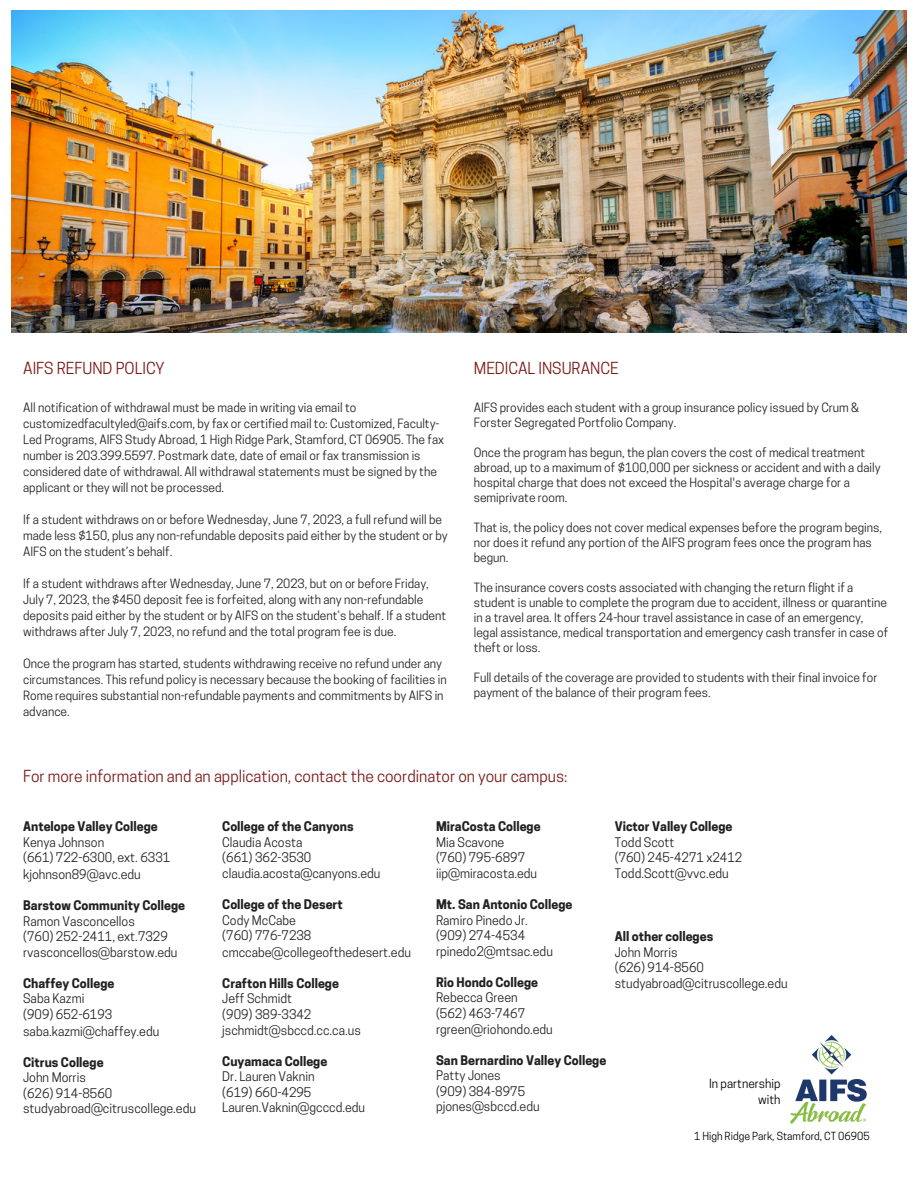
<style>
.page{position:relative;width:918px;height:1188px;background:#fff}
.page>*{position:absolute;margin:0;border:0;box-sizing:border-box;transform-origin:0 0}
.t1{font:15.6px "Cooper Hewitt";color:#7a1a17}
.t2{font:12.45px/15.6px "Cooper Hewitt";color:#222}
.t3{font:700 12.45px "Cooper Hewitt";color:#222}
.t4{font:12px/16px "Cooper Hewitt";color:#222}
.t5{font:12px/16px "Cooper Hewitt";color:#000;text-align:right}
.t6{font:10.5px "Cooper Hewitt";color:#000}
</style>
<div class="page">
<img style="left:11px;top:11px;width:896px;height:322px">
<img style="left:790px;top:1035px;width:77px;height:89px">
<h1 class="t1" style="left:23px;top:362px;width:143px">AIFS REFUND POLICY</h1>
<p class="t4" style="left:23px;top:401px;width:422px">All notification of withdrawal must be made in writing via email to customizedfacultyled@aifs.com, by fax or certified mail to: Customized, Faculty-Led Programs, AIFS Study Abroad, 1 High Ridge Park, Stamford, CT 06905. The fax number is 203.399.5597. Postmark date, date of email or fax transmission is considered date of withdrawal. All withdrawal statements must be signed by the applicant or they will not be processed.</p>
<p class="t4" style="left:23px;top:513px;width:426px">If a student withdraws on or before Wednesday, June 7, 2023, a full refund will be made less $150, plus any non-refundable deposits paid either by the student or by<br>AIFS on the student’s behalf.</p>
<p class="t4" style="left:23px;top:577px;width:425px">If a student withdraws after Wednesday, June 7, 2023, but on or before Friday, July 7, 2023, the $450 deposit fee is forfeited, along with any non-refundable deposits paid either by the student or by AIFS on the student’s behalf. If a student withdraws after July 7, 2023, no refund and the total program fee is due.</p>
<p class="t4" style="left:23px;top:657px;width:425px">Once the program has started, students withdrawing receive no refund under any circumstances. This refund policy is necessary because the booking of facilities in Rome requires substantial non-refundable payments and commitments by AIFS in advance.</p>
<h1 class="t1" style="left:474px;top:362px;width:146px">MEDICAL INSURANCE</h1>
<p class="t4" style="left:474px;top:401px;width:387px;line-height:15px">AIFS provides each student with a group insurance policy issued by Crum &amp;<br>Forster Segregated Portfolio Company.</p>
<p class="t4" style="left:474px;top:446px;width:408px;line-height:15px">Once the program has begun, the plan covers the cost of medical treatment abroad, up to a maximum of $100,000 per sickness or accident and with a daily hospital charge that does not exceed the Hospital's average charge for a semiprivate room.</p>
<p class="t4" style="left:474px;top:521px;width:410px;line-height:15px">That is, the policy does not cover medical expenses before the program begins, nor does it refund any portion of the AIFS program fees once the program has begun.</p>
<p class="t4" style="left:474px;top:581px;width:416px;line-height:15px">The insurance covers costs associated with changing the return flight if a student is unable to complete the program due to accident, illness or quarantine in a travel area. It offers 24-hour travel assistance in case of an emergency, legal assistance, medical transportation and emergency cash transfer in case of theft or loss.</p>
<p class="t4" style="left:474px;top:671px;width:405px;line-height:15px">Full details of the coverage are provided to students with their final invoice for payment of the balance of their program fees.</p>
<h1 class="t1" style="left:23px;top:770px;width:546px">For more information and an application, contact the coordinator on your campus:</h1>
<p class="t3" style="left:23px;top:822px;width:136px">Antelope Valley College</p>
<p class="t2" style="left:23px;top:836px;width:149px;line-height:16px">Kenya Johnson<br>(661) 722-6300, ext. 6331 kjohnson89@avc.edu</p>
<p class="t3" style="left:23px;top:901px;width:164px">Barstow Community College</p>
<p class="t2" style="left:23px;top:915px;width:156px">Ramon Vasconcellos<br>(760) 252-2411, ext.7329 rvasconcellos@barstow.edu</p>
<p class="t3" style="left:23px;top:979px;width:93px">Chaffey College</p>
<p class="t2" style="left:23px;top:992px;width:138px;line-height:16px">Saba Kazmi<br>(909) 652-6193 saba.kazmi@chaffey.edu</p>
<p class="t3" style="left:23px;top:1057px;width:82px">Citrus College</p>
<p class="t2" style="left:23px;top:1071px;width:174px">John Morris<br>(626) 914-8560 studyabroad@citruscollege.edu</p>
<p class="t3" style="left:222px;top:822px;width:133px">College of the Canyons</p>
<p class="t2" style="left:222px;top:836px;width:160px">Claudia Acosta<br>(661) 362-3530 claudia.acosta@canyons.edu</p>
<p class="t3" style="left:222px;top:900px;width:122px">College of the Desert</p>
<p class="t2" style="left:222px;top:913px;width:190px;line-height:16px">Cody McCabe<br>(760) 776-7238 cmccabe@collegeofthedesert.edu</p>
<p class="t3" style="left:222px;top:979px;width:118px">Crafton Hills College</p>
<p class="t2" style="left:222px;top:993px;width:140px">Jeff Schmidt<br>(909) 389-3342 jschmidt@sbccd.cc.ca.us</p>
<p class="t3" style="left:222px;top:1056px;width:107px">Cuyamaca College</p>
<p class="t2" style="left:222px;top:1070px;width:144px">Dr. Lauren Vaknin<br>(619) 660-4295<br>Lauren.Vaknin@gcccd.edu</p>
<p class="t3" style="left:436px;top:822px;width:106px">MiraCosta College</p>
<p class="t2" style="left:436px;top:836px;width:103px">Mia Scavone (760) 795-6897 iip@miracosta.edu</p>
<p class="t3" style="left:436px;top:900px;width:138px">Mt. San Antonio College</p>
<p class="t2" style="left:436px;top:914px;width:118px">Ramiro Pinedo Jr. (909) 274-4534 rpinedo2@mtsac.edu</p>
<p class="t3" style="left:436px;top:978px;width:104px">Rio Hondo College</p>
<p class="t2" style="left:436px;top:992px;width:118px">Rebecca Green<br>(562) 463-7467 rgreen@riohondo.edu</p>
<p class="t3" style="left:436px;top:1055px;width:172px">San Bernardino Valley College</p>
<p class="t2" style="left:436px;top:1069px;width:105px">Patty Jones<br>(909) 384-8975 pjones@sbccd.edu</p>
<p class="t3" style="left:615px;top:822px;width:119px">Victor Valley College</p>
<p class="t2" style="left:615px;top:836px;width:129px">Todd Scott<br>(760) 245-4271 x2412<br>Todd.Scott@vvc.edu</p>
<p class="t3" style="left:615px;top:932px;width:100px">All other colleges</p>
<p class="t2" style="left:615px;top:946px;width:174px">John Morris<br>(626) 914-8560 studyabroad@citruscollege.edu</p>
<p class="t5" style="left:709px;top:1077px;width:73px">In partnership with</p>
<p class="t6" style="left:694px;top:1132px;width:177px">1 High Ridge Park, Stamford, CT 06905</p>
</div>
